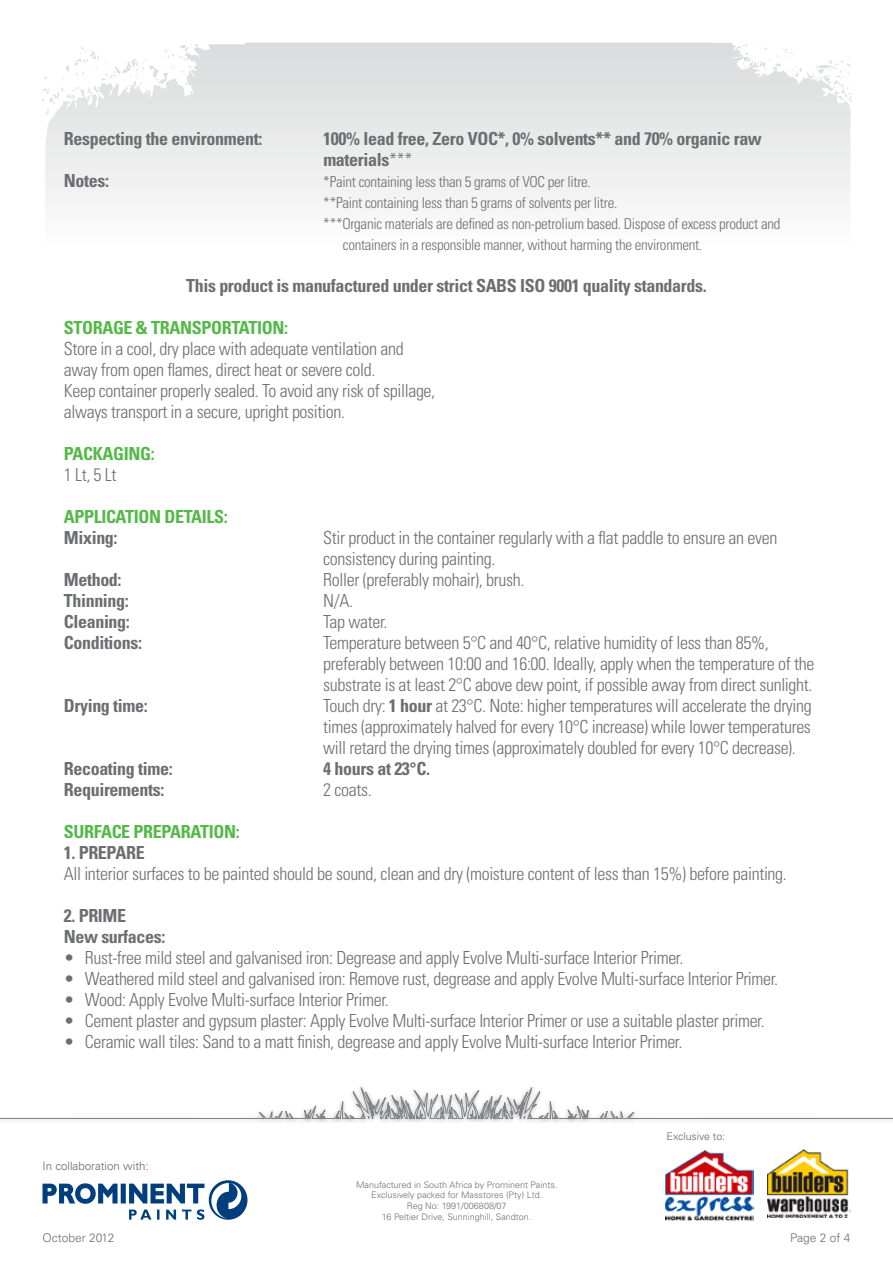
<style>
.page{position:relative;width:893px;height:1263px;background:#fff}
.page>*{position:absolute;margin:0;border:0;box-sizing:border-box;transform-origin:0 0}
.t1{font:300 condensed 18px/21px "Univers LT Std";letter-spacing:-.02em;color:#6d6e71}
.t2{font:700 condensed 18px/21px "Univers LT Std";letter-spacing:-.02em;color:#6d6e71}
.t3{font:700 condensed 18px "Univers LT Std";letter-spacing:-.02em;color:#54b948}
.t4{font:300 condensed 15px "Univers LT Std";letter-spacing:-.02em;color:#6d6e71}
.t5{font:300 12px "Univers LT Std";color:#6d6e71}
.t6{font:300 11.55px "Univers LT Std";color:#636466}
.t7{font:300 10.5px "Univers LT Std";color:#636466}
.t8{font:300 9px/10.8px "Univers LT Std";color:#6d6e71;text-align:center}
.s1{font-weight:300}
.s2{font-weight:700}
</style>
<div class="page">
<svg style="left:45px;top:43px;width:805px;height:163px"></svg>
<img style="left:768px;top:1150px;width:82px;height:67px">
<img style="left:666px;top:1150px;width:88px;height:70px">
<svg style="left:0;top:1087px;width:893px;height:36px"></svg>
<svg style="left:43px;top:1180px;width:204px;height:40px"></svg>
<p class="t2" style="left:64px;top:128px;width:200px">Respecting the environment:</p>
<p class="t2" style="left:323px;top:128px;width:440px">100% lead free, Zero VOC*, 0% solvents** and 70% organic raw materials<span class="s1">***</span></p>
<p class="t2" style="left:64px;top:170px;width:47px">Notes:</p>
<p class="t4" style="left:323px;top:173px;width:269px">*Paint containing less than 5 grams of VOC per litre.</p>
<p class="t4" style="left:323px;top:194px;width:296px">**Paint containing less than 5 grams of solvents per litre.</p>
<p class="t4" style="left:323px;top:215px;width:459px">***Organic materials are defined as non-petrolium based. Dispose of excess product and</p>
<p class="t4" style="left:343px;top:236px;width:361px">containers in a responsible manner, without harming the environment.</p>
<p class="t2" style="left:186px;top:275px;width:522px">This product is manufactured under strict SABS ISO 9001 quality standards.</p>
<p class="t3" style="left:64px;top:316px;width:226px">STORAGE &amp; TRANSPORTATION:</p>
<p class="t1" style="left:64px;top:338px;width:373px">Store in a cool, dry place with adequate ventilation and away from open flames, direct heat or severe cold.<br>Keep container properly sealed. To avoid any risk of spillage, always transport in a secure, upright position.</p>
<p class="t3" style="left:64px;top:442px;width:92px">PACKAGING:</p>
<p class="t1" style="left:64px;top:464px;width:54px">1Lt,5Lt</p>
<p class="t3" style="left:64px;top:505px;width:166px">APPLICATION DETAILS:</p>
<p class="t2" style="left:64px;top:527px;width:55px">Mixing:</p>
<p class="t1" style="left:323px;top:527px;width:456px">Stir product in the container regularly with a flat paddle to ensure an even consistency during painting.</p>
<p class="t2" style="left:64px;top:569px;width:59px">Method:</p>
<p class="t1" style="left:323px;top:569px;width:203px">Roller (preferably mohair), brush.</p>
<p class="t2" style="left:64px;top:590px;width:67px">Thinning:</p>
<p class="t1" style="left:323px;top:590px;width:31px">N/A.</p>
<p class="t2" style="left:64px;top:611px;width:68px">Cleaning:</p>
<p class="t1" style="left:323px;top:611px;width:66px">Tap water.</p>
<p class="t2" style="left:64px;top:632px;width:80px">Conditions:</p>
<p class="t1" style="left:323px;top:632px;width:493px">Temperature between 5°C and 40°C, relative humidity of less than 85%, preferably between 10:00 and 16:00. Ideally, apply when the temperature of the substrate is at least 2°C above dew point, if possible away from direct sunlight.</p>
<p class="t2" style="left:64px;top:695px;width:86px">Drying time:</p>
<p class="t1" style="left:323px;top:695px;width:490px;text-align:justify">Touch dry: <span class="s2">1 hour</span> at 23°C. Note: higher temperatures will accelerate the drying times (approximately halved for every 10°C increase) while lower temperatures will retard the drying times (approximately doubled for every 10°C decrease).</p>
<p class="t2" style="left:64px;top:758px;width:110px">Recoating time:</p>
<p class="t2" style="left:323px;top:758px;width:108px">4 hours at 23°C.</p>
<p class="t2" style="left:64px;top:779px;width:102px">Requirements:</p>
<p class="t1" style="left:323px;top:779px;width:50px">2 coats.</p>
<p class="t3" style="left:64px;top:820px;width:177px">SURFACE PREPARATION:</p>
<p class="t2" style="left:64px;top:842px;width:82px">1. PREPARE</p>
<p class="t1" style="left:64px;top:863px;width:725px">All interior surfaces to be painted should be sound, clean and dry (moisture content of less than 15%) before painting.</p>
<p class="t2" style="left:64px;top:905px;width:103px">2. PRIME<br>New surfaces:</p>
<p class="t1" style="left:64px;top:947px;width:621px">• Rust-free mild steel and galvanised iron: Degrease and apply Evolve Multi-surface Interior Primer.</p>
<p class="t1" style="left:64px;top:968px;width:716px">• Weathered mild steel and galvanised iron: Remove rust, degrease and apply Evolve Multi-surface Interior Primer.</p>
<p class="t1" style="left:64px;top:989px;width:327px">• Wood: Apply Evolve Multi-surface Interior Primer.</p>
<p class="t1" style="left:64px;top:1010px;width:702px">• Cement plaster and gypsum plaster: Apply Evolve Multi-surface Interior Primer or use a suitable plaster primer.</p>
<p class="t1" style="left:64px;top:1031px;width:620px">• Ceramic wall tiles: Sand to a matt finish, degrease and apply Evolve Multi-surface Interior Primer.</p>
<p class="t6" style="left:43px;top:1159px;width:108px">In collaboration with:</p>
<p class="t5" style="left:43px;top:1230px;width:73px">October 2012</p>
<p class="t8" style="left:356px;top:1179px;width:203px">Manufactured in South Africa by Prominent Paints.<br>Exclusively packed for Masstores (Pty) Ltd.<br>Reg No: 1991/006808/07<br>16 Peltier Drive, Sunninghill, Sandton.</p>
<p class="t7" style="left:667px;top:1130px;width:60px">Exclusive to:</p>
<p class="t5" style="left:790px;top:1230px;width:62px">Page 2 of 4</p>
</div>
